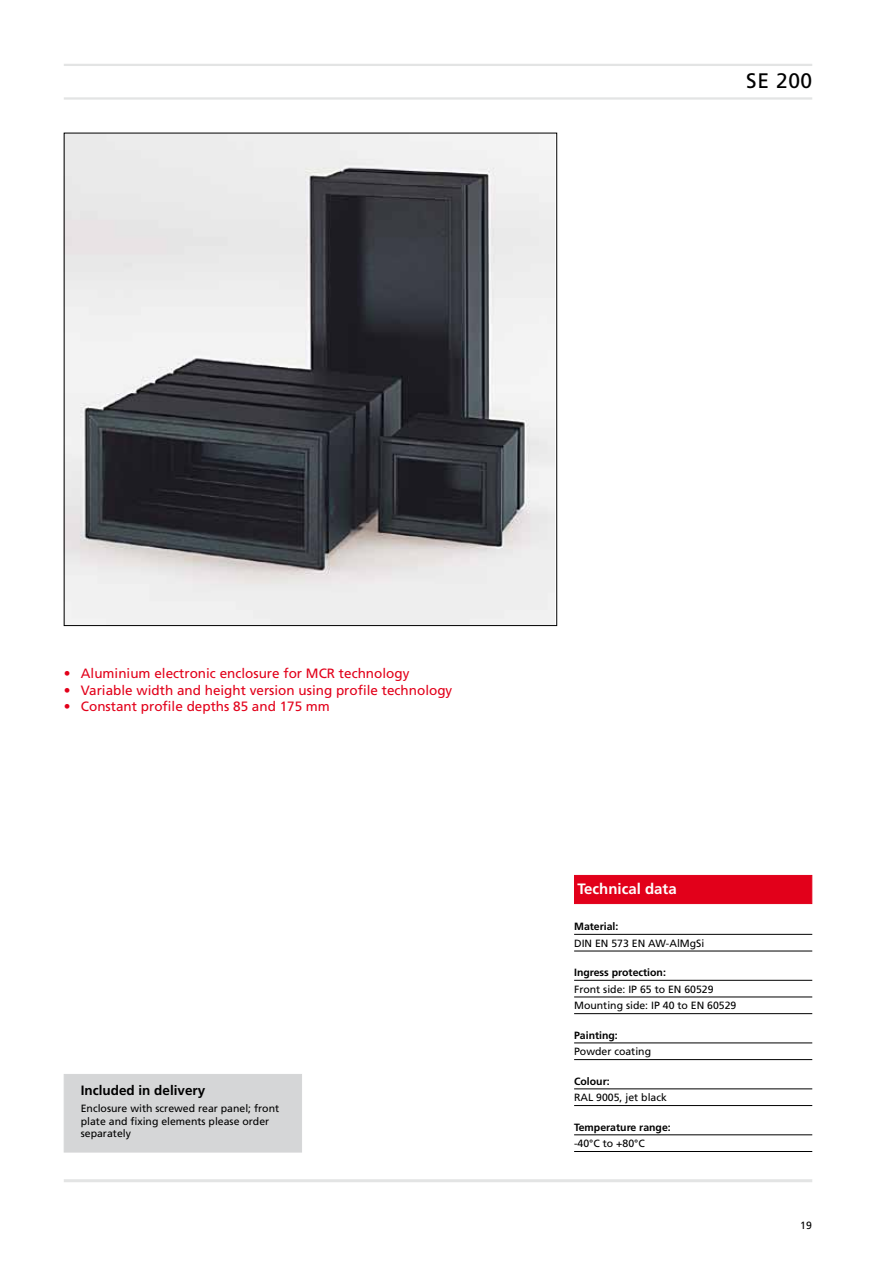
<style>
.page{position:relative;width:893px;height:1263px;background:#fff}
.page>*{position:absolute;margin:0;border:0;box-sizing:border-box;transform-origin:0 0}
.t1{font:21px "Frutiger";color:#000}
.t2{font:700 15px "Frutiger";color:#fff}
.t3{font:13.5px "Frutiger";color:#e2001a}
.t4{font:700 13.5px "Frutiger";color:#000}
.t5{font:10.5px/12.6px "Frutiger";color:#000}
.t6{font:700 10.5px "Frutiger";color:#000}
</style>
<div class="page">
<img style="left:66px;top:135px;width:489px;height:489px">
<hr style="left:64px;top:97px;width:748px;height:3px;background:#e3e4e4">
<hr style="left:64px;top:1179px;width:748px;height:3px;background:#e3e4e4">
<hr style="left:64px;top:64px;width:748px;height:2px;background:#e3e4e4">
<div style="left:574px;top:875px;width:238px;height:29px;background:#e2001a"></div>
<hr style="left:574px;top:951px;width:238px;height:1px;background:#000">
<hr style="left:574px;top:980px;width:238px;height:1px;background:#000">
<hr style="left:574px;top:997px;width:238px;height:1px;background:#000">
<hr style="left:574px;top:1013px;width:238px;height:1px;background:#000">
<hr style="left:574px;top:1043px;width:238px;height:1px;background:#000">
<hr style="left:574px;top:1059px;width:238px;height:1px;background:#000">
<hr style="left:574px;top:1088px;width:238px;height:1px;background:#000">
<hr style="left:574px;top:1105px;width:238px;height:1px;background:#000">
<hr style="left:574px;top:1134px;width:238px;height:1px;background:#000">
<hr style="left:574px;top:1151px;width:238px;height:1px;background:#000">
<hr style="left:574px;top:934px;width:238px;height:1px;background:#000">
<div style="left:64px;top:1074px;width:238px;height:78px;background:#d5d6d7"></div>
<h1 class="t1" style="left:746px;top:69px;width:67px">SE 200</h1>
<p class="t3" style="left:64px;top:666px;width:347px">• Aluminium electronic enclosure for MCR technology</p>
<p class="t3" style="left:64px;top:682px;width:390px">• Variable width and height version using profile technology</p>
<p class="t3" style="left:64px;top:698px;width:268px">• Constant profile depths 85 and 175 mm</p>
<p class="t4" style="left:81px;top:1083px;width:126px">Included in delivery</p>
<p class="t5" style="left:81px;top:1102px;width:200px">Enclosure with screwed rear panel; front plate and fixing elements please order separately</p>
<h2 class="t2" style="left:577px;top:880px;width:101px">Technical data</h2>
<p class="t6" style="left:574px;top:920px;width:46px">Material:</p>
<p class="t5" style="left:574px;top:937px;width:132px">DIN EN 573 EN AW-AlMgSi</p>
<p class="t6" style="left:574px;top:966px;width:93px">Ingress protection:</p>
<p class="t5" style="left:574px;top:981px;width:164px;line-height:16.6px">Front side: IP 65 to EN 60529<br>Mounting side: IP 40 to EN 60529</p>
<p class="t6" style="left:574px;top:1029px;width:45px">Painting:</p>
<p class="t5" style="left:574px;top:1045px;width:79px">Powder coating</p>
<p class="t6" style="left:574px;top:1075px;width:37px">Colour:</p>
<p class="t5" style="left:574px;top:1091px;width:94px">RAL 9005, jet black</p>
<p class="t6" style="left:574px;top:1121px;width:98px">Temperature range:</p>
<p class="t5" style="left:574px;top:1137px;width:72px">-40°C to +80°C</p>
<p class="t5" style="left:800px;top:1219px;width:13px">19</p>
</div>
